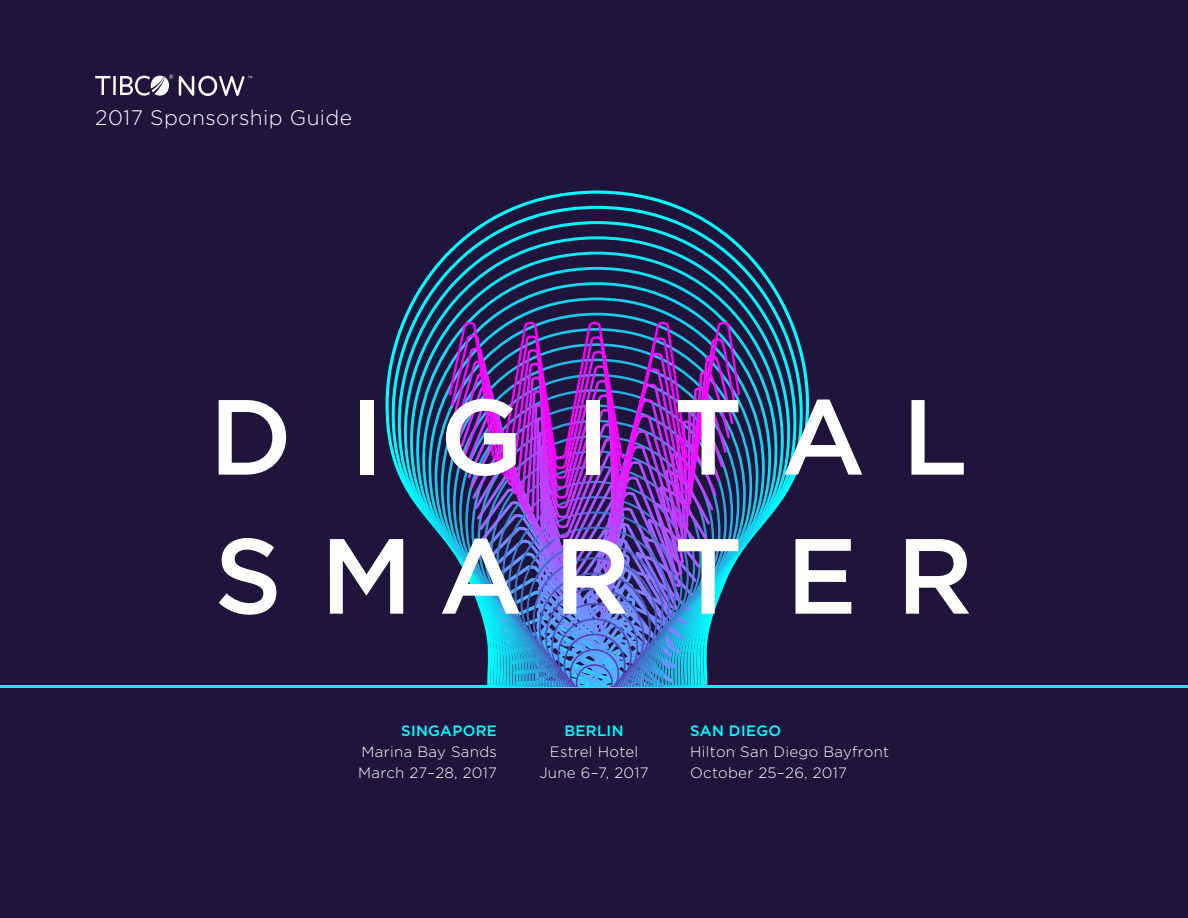
<style>
.page{position:relative;width:1188px;height:918px;background:#1f143b}
.page>*{position:absolute;margin:0;border:0;box-sizing:border-box;transform-origin:0 0}
.t1{font:300 21px "Gotham";letter-spacing:.02em;color:#fff}
.t2{font:300 15px/21px "Gotham";letter-spacing:.02em;color:#fff}
.t3{font:500 15px "Gotham";letter-spacing:.02em;color:#0ff}
</style>
<div class="page">
<svg style="left:95px;top:76px;width:15px;height:19px"></svg>
<hr style="left:113px;top:76px;width:3px;height:19px;background:#fff">
<svg style="left:120px;top:75px;width:53px;height:21px"></svg>
<svg style="left:179px;top:76px;width:73px;height:20px"></svg>
<hr style="left:0;top:686px;width:1188px;height:2px;background:#05f2fa">
<svg style="left:386px;top:190px;width:423px;height:496px"></svg>
<svg style="left:392px;top:206px;width:411px;height:480px"></svg>
<svg style="left:398px;top:221px;width:398px;height:465px"></svg>
<svg style="left:404px;top:236px;width:386px;height:450px"></svg>
<svg style="left:410px;top:252px;width:374px;height:434px"></svg>
<svg style="left:416px;top:267px;width:361px;height:419px"></svg>
<svg style="left:422px;top:282px;width:349px;height:404px"></svg>
<svg style="left:428px;top:297px;width:337px;height:389px"></svg>
<svg style="left:435px;top:313px;width:323px;height:373px"></svg>
<svg style="left:441px;top:328px;width:311px;height:358px"></svg>
<svg style="left:740px;top:343px;width:6px;height:343px"></svg>
<svg style="left:219px;top:400px;width:67px;height:75px"></svg>
<svg style="left:219px;top:538px;width:57px;height:77px"></svg>
<div style="left:360px;top:400px;width:13px;height:75px;background:#fff"></div>
<svg style="left:330px;top:539px;width:73px;height:75px"></svg>
<img style="left:442px;top:322px;width:298px;height:365px">
<svg style="left:785px;top:400px;width:77px;height:75px"></svg>
<svg style="left:796px;top:539px;width:55px;height:75px"></svg>
<svg style="left:911px;top:400px;width:53px;height:75px"></svg>
<svg style="left:906px;top:539px;width:63px;height:75px"></svg>
<h1 class="t1" style="left:95px;top:104px;width:258px">2017 Sponsorship Guide</h1>
<p class="t3" style="left:401px;top:721px;width:97px">SINGAPORE</p>
<p class="t2" style="left:358px;top:741px;width:140px">Marina Bay Sands<br>March 27–28, 2017</p>
<p class="t3" style="left:564px;top:721px;width:61px">BERLIN</p>
<p class="t2" style="left:539px;top:741px;width:111px;text-align:center">Estrel Hotel<br>June 6–7, 2017</p>
<p class="t3" style="left:690px;top:721px;width:93px">SAN DIEGO</p>
<p class="t2" style="left:690px;top:741px;width:201px">Hilton San Diego Bayfront<br>October 25–26, 2017</p>
</div>
